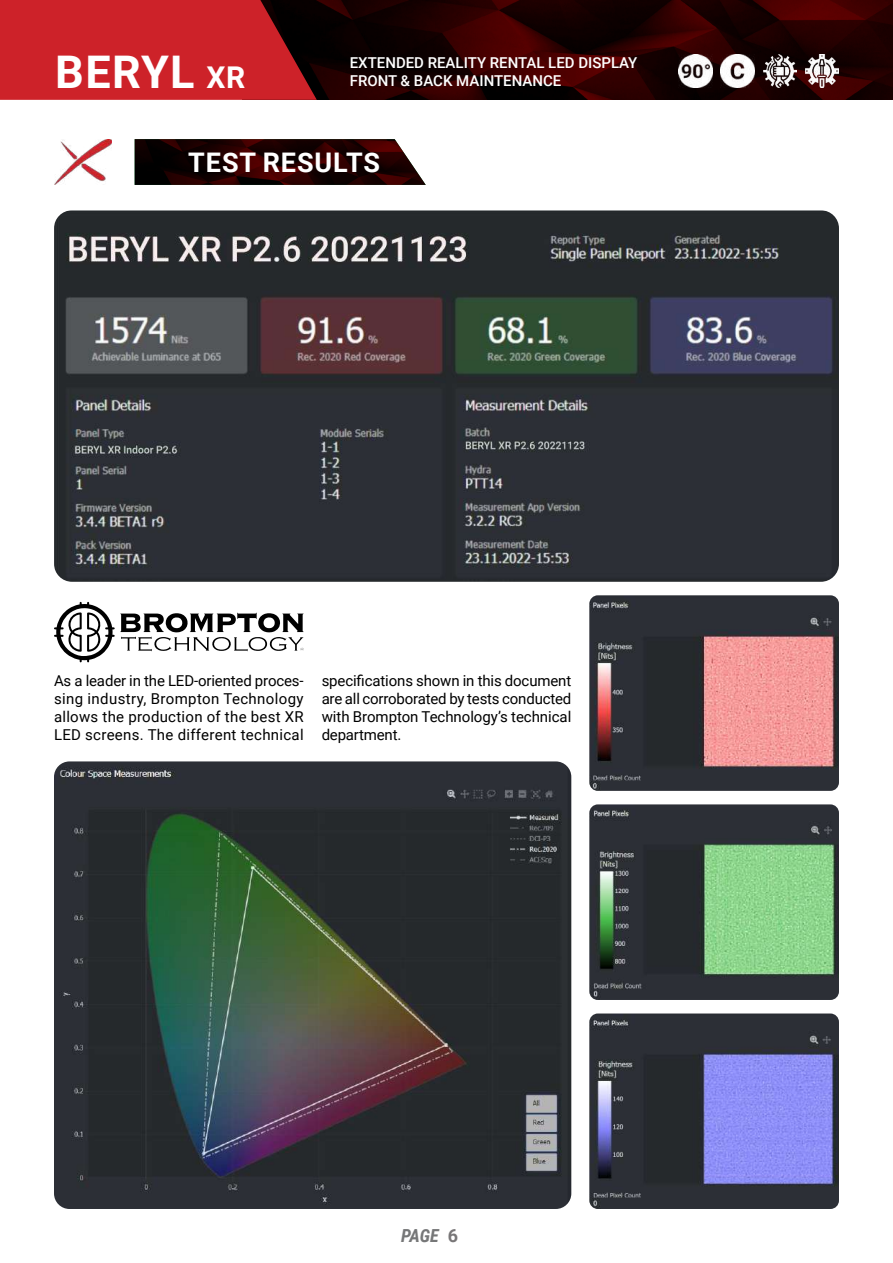
<style>
.page{position:relative;width:893px;height:1263px;background:#fff}
.page>*{position:absolute;margin:0;border:0;box-sizing:border-box;transform-origin:0 0}
.t1{font:700 45px "Roboto";letter-spacing:.03em;color:#fff}
.t2{font:700 27px "Roboto";letter-spacing:.035em;color:#fff}
.t3{font:italic 700 18px "Roboto Condensed";color:#767778}
.t4{font:15px/18px "Roboto";letter-spacing:.01em;color:#000;text-align:justify}
.t5{font:500 15px/18px "Roboto";color:#fff}
.s1{font-size:30px}
.s2{font-family:"Roboto";font-style:normal;color:#787677}
</style>
<div class="page">
<img style="left:135px;top:139px;width:291px;height:46px">
<img style="left:54px;top:139px;width:58px;height:46px">
<img style="left:54px;top:210px;width:785px;height:372px">
<img style="left:54px;top:761px;width:517px;height:448px">
<img style="left:589px;top:595px;width:250px;height:196px">
<img style="left:589px;top:804px;width:250px;height:196px">
<img style="left:589px;top:1013px;width:250px;height:196px">
<img style="left:317px;top:0;width:576px;height:100px">
<svg style="left:0;top:0;width:317px;height:100px;background:#ba1f25"></svg>
<img style="left:763px;top:54px;width:34px;height:34px">
<img style="left:805px;top:54px;width:34px;height:34px">
<img style="left:721px;top:54px;width:34px;height:34px">
<img style="left:679px;top:54px;width:33px;height:34px">
<svg style="left:54px;top:602px;width:250px;height:60px"></svg>
<h1 class="t1" style="left:55px;top:40px;width:191px">BERYL <span class="s1">XR</span></h1>
<p class="t5" style="left:350px;top:53px;width:289px">EXTENDED REALITY RENTAL LED DISPLAY<br>FRONT &amp; BACK MAINTENANCE</p>
<h2 class="t2" style="left:188px;top:144px;width:193px">TEST RESULTS</h2>
<p class="t4" style="left:54px;top:671px;width:251px">As a leader in the LED-oriented proces&shy;sing industry, Brompton Technology allows the production of the best XR LED screens. The different technical</p>
<p class="t4" style="left:322px;top:671px;width:251px">specifications shown in this document are all corroborated by tests conducted with Brompton Technology’s technical department.</p>
<p class="t3" style="left:401px;top:1223px;width:59px">PAGE <span class="s2">6</span></p>
</div>
